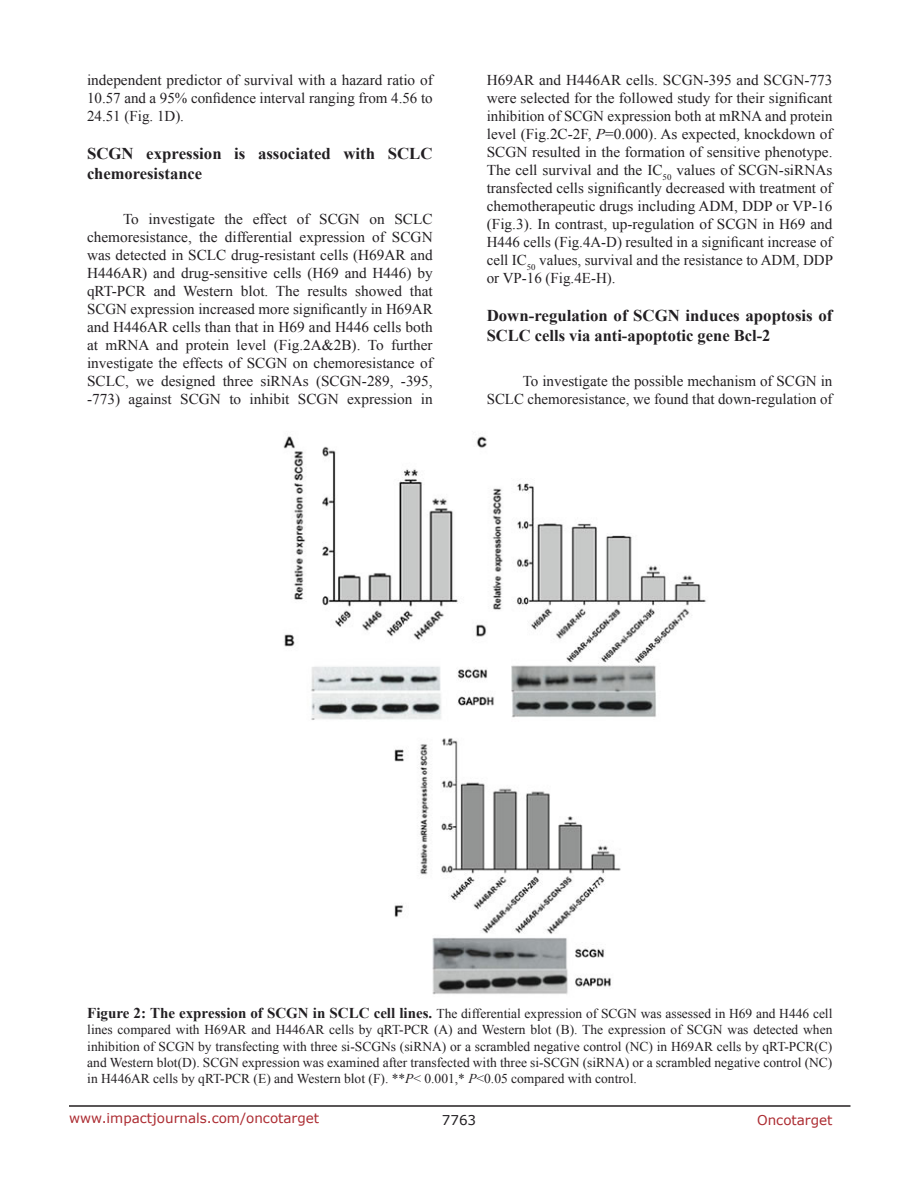
<style>
.page{position:relative;width:918px;height:1188px;background:#fff}
.page>*{position:absolute;margin:0;border:0;box-sizing:border-box;transform-origin:0 0}
.SubHeading{font:700 16.5px/19.8px "Times New Roman";color:#221f22}
.BodyText{font:15px/18px "Times New Roman";color:#221f22;text-align:justify}
.FigureText{font:13.5px/16.2px "Times New Roman";color:#221f22;text-align:justify}
.t1{font:13.5px "Verdana";color:#ac2b31}
.t2{font:13.5px "Verdana";color:#221f22}
.s1{font-style:italic}
.s2{font-weight:700;font-size:15px}
</style>
<div class="page">
<hr style="left:69px;top:1105px;width:781px;height:2px;background:#231f20">
<img style="left:283px;top:436px;width:423px;height:559px">
<p class="BodyText" style="left:87px;top:71px;width:347px">independent predictor of survival with a hazard ratio of 10.57 and a 95% confidence interval ranging from 4.56 to 24.51 (Fig. 1D).</p>
<p class="SubHeading" style="left:87px;top:143px;width:347px">SCGN expression is associated with SCLC chemoresistance</p>
<p class="BodyText" style="left:87px;top:210px;width:347px;text-indent:36px">To investigate the effect of SCGN on SCLC chemoresistance, the differential expression of SCGN was detected in SCLC drug-resistant cells (H69AR and H446AR) and drug-sensitive cells (H69 and H446) by qRT-PCR and Western blot. The results showed that SCGN expression increased more significantly in H69AR and H446AR cells than that in H69 and H446 cells both at mRNA and protein level (Fig.2A&amp;2B). To further investigate the effects of SCGN on chemoresistance of SCLC, we designed three siRNAs (SCGN-289, -395, -773) against SCGN to inhibit SCGN expression in</p>
<p class="BodyText" style="left:487px;top:71px;width:348px">H69AR and H446AR cells. SCGN-395 and SCGN-773 were selected for the followed study for their significant inhibition of SCGN expression both at mRNA and protein level (Fig.2C-2F, <span class="s1">P</span>=0.000). As expected, knockdown of SCGN resulted in the formation of sensitive phenotype.<br>The cell survival and the IC<sub>50</sub> values of SCGN-siRNAs transfected cells significantly decreased with treatment of chemotherapeutic drugs including ADM, DDP or VP-16 (Fig.3). In contrast, up-regulation of SCGN in H69 and H446 cells (Fig.4A-D) resulted in a significant increase of cell IC<sub>50</sub> values, survival and the resistance to ADM, DDP or VP-16 (Fig.4E-H).</p>
<p class="SubHeading" style="left:487px;top:305px;width:347px">Down-regulation of SCGN induces apoptosis of<br>SCLC cells via anti-apoptotic gene Bcl-2</p>
<p class="BodyText" style="left:487px;top:372px;width:347px;text-align:right">To investigate the possible mechanism of SCGN in<br>SCLC chemoresistance, we found that down-regulation of</p>
<p class="FigureText" style="left:87px;top:1005px;width:747px"><span class="s2">Figure 2: The expression of SCGN in SCLC cell lines.</span> The differential expression of SCGN was assessed in H69 and H446 cell lines compared with H69AR and H446AR cells by qRT-PCR (A) and Western blot (B). The expression of SCGN was detected when inhibition of SCGN by transfecting with three si-SCGNs (siRNA) or a scrambled negative control (NC) in H69AR cells by qRT-PCR(C) and Western blot(D). SCGN expression was examined after transfected with three si-SCGN (siRNA) or a scrambled negative control (NC) in H446AR cells by qRT-PCR (E) and Western blot (F). **<span class="s1">P</span>&lt; 0.001,* <span class="s1">P</span>&lt;0.05 compared with control.</p>
<p class="t1" style="left:69px;top:1109px;width:252px">www.impactjournals.com/oncotarget</p>
<p class="t2" style="left:442px;top:1111px;width:36px">7763</p>
<p class="t1" style="left:757px;top:1111px;width:77px">Oncotarget</p>
</div>
